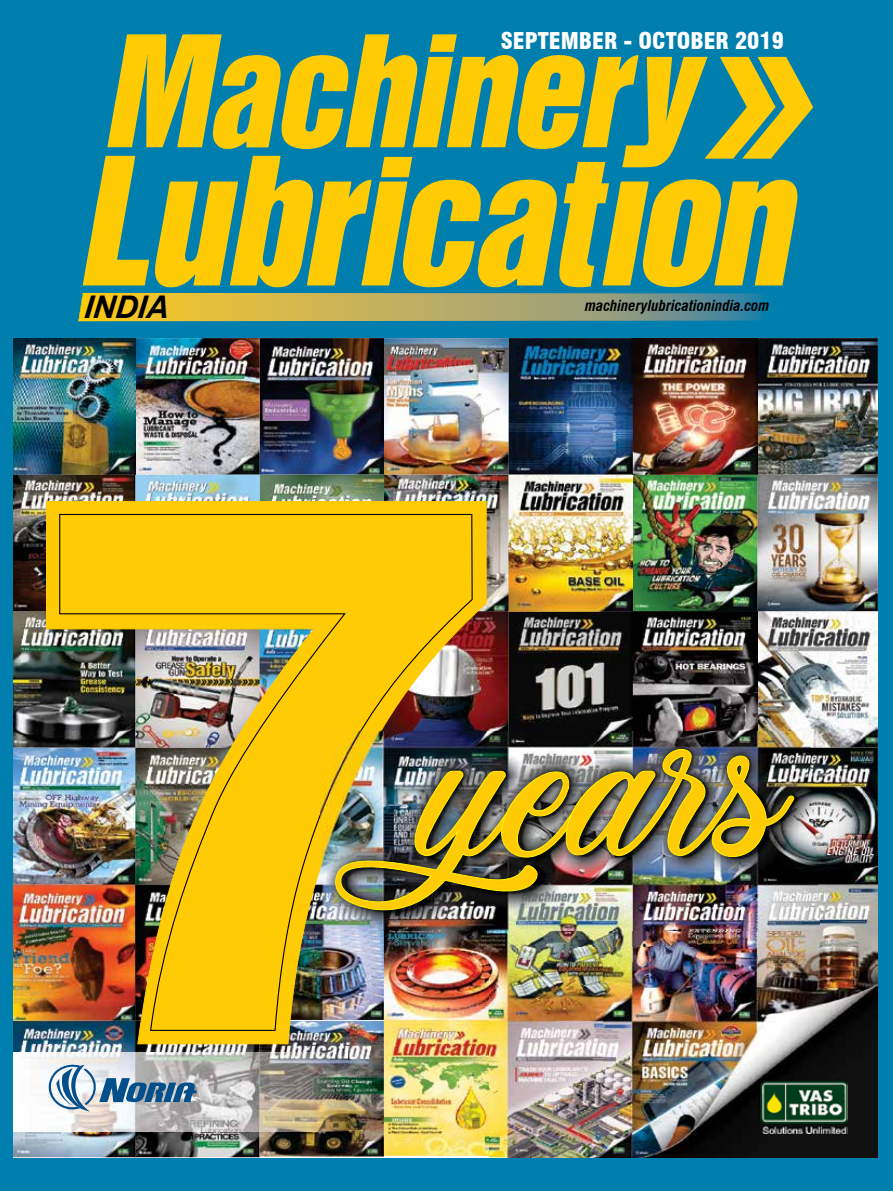
<style>
.page{position:relative;width:893px;height:1191px;background:#007ead}
.page>*{position:absolute;margin:0;border:0;box-sizing:border-box;transform-origin:0 0}
.t1{font:900 757.2px "Arial";color:#ffcb05}
.t2{font:216.15px "Weather Sunday Personal Use";color:#ffcb05}
.t3{font:italic 700 31.2px "Arial";color:#000}
.t4{font:900 condensed 22.65px "Swiss 721 BT";color:#fff}
.t5{font:italic 700 condensed 14.85px "Swiss 721 BT";color:#000}
</style>
<div class="page">
<img style="left:13px;top:338px;width:865px;height:682px">
<img style="left:13px;top:1020px;width:371px;height:137px">
<img style="left:384px;top:1020px;width:106px;height:135px">
<img style="left:490px;top:854px;width:388px;height:303px">
<img style="left:604px;top:920px;width:274px;height:28px">
<img style="left:557px;top:948px;width:321px;height:209px">
<img style="left:641px;top:957px;width:237px;height:5px">
<img style="left:604px;top:962px;width:274px;height:195px">
<img style="left:759px;top:1079px;width:89px;height:54px">
<img style="left:46px;top:501px;width:440px;height:543px">
<img style="left:60px;top:515px;width:412px;height:514px">
<img style="left:316px;top:731px;width:504px;height:200px">
<img style="left:333px;top:747px;width:461px;height:166px">
<img style="left:13px;top:1053px;width:335px;height:78px">
<svg style="left:38px;top:1063px;width:159px;height:52px;background:#a3b5c5"></svg>
<svg style="left:83px;top:34px;width:730px;height:254px"></svg>
<img style="left:78px;top:293px;width:685px;height:28px">
<h3 class="t3" style="left:83px;top:286px;width:90px">INDIA</h3>
<h3 class="t4" style="left:501px;top:27px;width:285px">SEPTEMBER - OCTOBER 2019</h3>
<p class="t5" style="left:585px;top:297px;width:186px">machinerylubricationindia.com</p>
<h1 class="t1" style="left:13px;top:299px;width:507px">7</h1>
<h2 class="t2" style="left:427px;top:649px;width:359px">years</h2>
</div>
